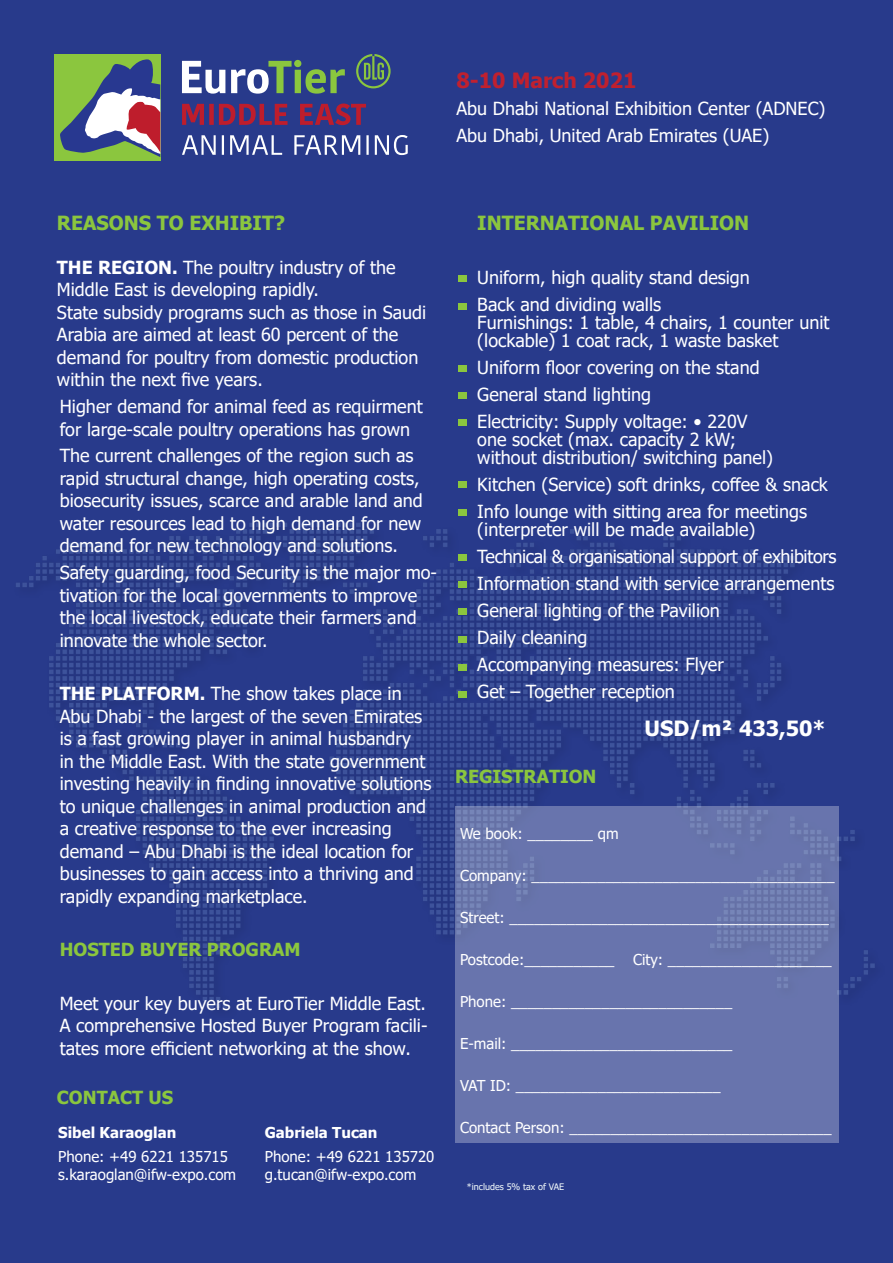
<style>
.page{position:relative;width:893px;height:1263px;background:#283a8b}
.page>*{position:absolute;margin:0;border:0;box-sizing:border-box;transform-origin:0 0}
.t1{font:700 21px "Tahoma";color:#c0202f}
.t2{font:700 21px "Tahoma";color:#fff}
.t3{font:700 19.5px "Tahoma";color:#8bc63e}
.t4{font:18px/22.5px "Tahoma";color:#fff}
.t5{font:18px "Tahoma";letter-spacing:-.02em;color:#fff}
.t6{font:700 18px "Tahoma";color:#8bc63e}
.t7{font:15px "Tahoma";color:#fff}
.t8{font:700 15px "Tahoma";color:#fff}
.t9{font:9px "Tahoma";color:#f3fafb}
.s1{font-weight:700}
</style>
<div class="page">
<img style="left:16px;top:523px;width:859px;height:530px">
<svg style="left:356px;top:54px;width:35px;height:34px"></svg>
<svg style="left:231px;top:60px;width:114px;height:34px"></svg>
<svg style="left:182px;top:61px;width:43px;height:33px"></svg>
<svg style="left:182px;top:135px;width:226px;height:20px"></svg>
<svg style="left:182px;top:104px;width:184px;height:21px"></svg>
<div style="left:54px;top:54px;width:106px;height:106px;background:#8bc63e"></div>
<svg style="left:60px;top:59px;width:100px;height:98px"></svg>
<div style="left:458px;top:275px;width:9px;height:7px;background:#8bc63e"></div>
<div style="left:458px;top:303px;width:9px;height:7px;background:#8bc63e"></div>
<div style="left:458px;top:365px;width:9px;height:7px;background:#8bc63e"></div>
<div style="left:458px;top:392px;width:9px;height:7px;background:#8bc63e"></div>
<div style="left:458px;top:419px;width:9px;height:7px;background:#8bc63e"></div>
<div style="left:458px;top:481px;width:9px;height:7px;background:#8bc63e"></div>
<div style="left:458px;top:554px;width:9px;height:6px;background:#8bc63e"></div>
<div style="left:458px;top:509px;width:9px;height:7px;background:#8bc63e"></div>
<div style="left:458px;top:581px;width:9px;height:7px;background:#8bc63e"></div>
<div style="left:458px;top:636px;width:9px;height:6px;background:#8bc63e"></div>
<div style="left:458px;top:664px;width:9px;height:7px;background:#8bc63e"></div>
<div style="left:458px;top:691px;width:9px;height:7px;background:#8bc63e"></div>
<div style="left:458px;top:608px;width:9px;height:7px;background:#8bc63e"></div>
<div style="left:456px;top:806px;width:383px;height:337px;background:#6874ad"></div>
<p class="t1" style="left:456px;top:66px;width:181px">8-10 March 2021</p>
<p class="t4" style="left:456px;top:98px;width:370px">Abu Dhabi National Exhibition Center (ADNEC)</p>
<p class="t4" style="left:456px;top:125px;width:314px">Abu Dhabi, United Arab Emirates (UAE)</p>
<p class="t3" style="left:57px;top:209px;width:230px">REASONS TO EXHIBIT?</p>
<p class="t4" style="left:57px;top:257px;width:340px"><span class="s1">THE REGION.</span> The poultry industry of the<br>Middle East is developing rapidly.</p>
<p class="t4" style="left:57px;top:302px;width:371px">State subsidy programs such as those in Saudi Arabia are aimed at least 60 percent of the demand for poultry from domestic production within the next five years.</p>
<p class="t4" style="left:60px;top:396px;width:365px">Higher demand for animal feed as requirment for large-scale poultry operations has grown</p>
<p class="t4" style="left:60px;top:445px;width:365px">The current challenges of the region such as rapid structural change, high operating costs, biosecurity issues, scarce and arable land and water resources lead to high demand for new demand for new technology and solutions.</p>
<p class="t4" style="left:60px;top:562px;width:379px">Safety guarding, food Security is the major mo&shy;tivation for the local governments to improve the local livestock, educate their farmers and innovate the whole sector.</p>
<p class="t4" style="left:60px;top:683px;width:373px"><span class="s1">THE PLATFORM.</span> The show takes place in Abu Dhabi - the largest of the seven Emirates is a fast growing player in animal husbandry<br>in the Middle East. With the state government investing heavily in finding innovative solutions to unique challenges in animal production and a creative response to the ever increasing demand – Abu Dhabi is the ideal location for businesses to gain access into a thriving and rapidly expanding marketplace.</p>
<p class="t6" style="left:60px;top:937px;width:242px">HOSTED BUYER PROGRAM</p>
<p class="t4" style="left:60px;top:993px;width:369px;text-align:justify">Meet your key buyers at EuroTier Middle East.<br>A comprehensive Hosted Buyer Program facili&shy;tates more efficient networking at the show.</p>
<p class="t6" style="left:57px;top:1085px;width:118px">CONTACT US</p>
<p class="t8" style="left:58px;top:1122px;width:120px">Sibel Karaoglan</p>
<p class="t7" style="left:58px;top:1147px;width:171px">Phone: +49 6221 135715</p>
<p class="t7" style="left:58px;top:1165px;width:179px">s.karaoglan@ifw-expo.com</p>
<p class="t8" style="left:265px;top:1122px;width:114px">Gabriela Tucan</p>
<p class="t7" style="left:265px;top:1147px;width:171px">Phone: +49 6221 135720</p>
<p class="t7" style="left:265px;top:1165px;width:153px">g.tucan@ifw-expo.com</p>
<p class="t3" style="left:477px;top:210px;width:273px">INTERNATIONAL PAVILION</p>
<p class="t4" style="left:477px;top:268px;width:274px">Uniform, high quality stand design</p>
<p class="t4" style="left:477px;top:295px;width:185px">Back and dividing walls</p>
<p class="t4" style="left:477px;top:313px;width:354px">Furnishings: 1 table, 4 chairs, 1 counter unit</p>
<p class="t4" style="left:477px;top:331px;width:303px">(lockable) 1 coat rack, 1 waste basket</p>
<p class="t4" style="left:477px;top:358px;width:284px">Uniform floor covering on the stand</p>
<p class="t4" style="left:477px;top:385px;width:175px">General stand lighting</p>
<p class="t4" style="left:477px;top:412px;width:272px">Electricity: Supply voltage: • 220V</p>
<p class="t4" style="left:477px;top:430px;width:260px">one socket (max. capacity 2 kW;</p>
<p class="t4" style="left:477px;top:448px;width:297px">without distribution/ switching panel)</p>
<p class="t4" style="left:477px;top:475px;width:352px">Kitchen (Service) soft drinks, coffee &amp; snack</p>
<p class="t4" style="left:477px;top:502px;width:331px">Info lounge with sitting area for meetings</p>
<p class="t4" style="left:477px;top:520px;width:280px">(interpreter will be made available)</p>
<p class="t5" style="left:477px;top:545px;width:361px">Technical &amp; organisational support of exhibitors</p>
<p class="t4" style="left:477px;top:574px;width:359px">Information stand with service arrangements</p>
<p class="t4" style="left:477px;top:601px;width:244px">General lighting of the Pavilion</p>
<p class="t4" style="left:477px;top:628px;width:112px">Daily cleaning</p>
<p class="t4" style="left:477px;top:655px;width:248px">Accompanying measures: Flyer</p>
<p class="t4" style="left:477px;top:682px;width:199px">Get – Together reception</p>
<p class="t2" style="left:645px;top:713px;width:183px">USD/m² 433,50*</p>
<p class="t6" style="left:455px;top:764px;width:143px">REGISTRATION</p>
<p class="t7" style="left:460px;top:823px;width:160px">We book: ________ qm</p>
<p class="t7" style="left:460px;top:865px;width:376px">Company: _____________________________________</p>
<p class="t7" style="left:460px;top:907px;width:370px">Street: _______________________________________</p>
<p class="t7" style="left:460px;top:949px;width:156px">Postcode:___________</p>
<p class="t7" style="left:633px;top:949px;width:200px">City: ____________________</p>
<p class="t7" style="left:460px;top:991px;width:274px">Phone: ___________________________</p>
<p class="t7" style="left:460px;top:1033px;width:274px">E-mail: ___________________________</p>
<p class="t7" style="left:460px;top:1075px;width:262px">VAT ID: _________________________</p>
<p class="t7" style="left:460px;top:1117px;width:373px">Contact Person: ________________________________</p>
<p class="t9" style="left:467px;top:1181px;width:99px">*includes 5% tax of VAE</p>
</div>
